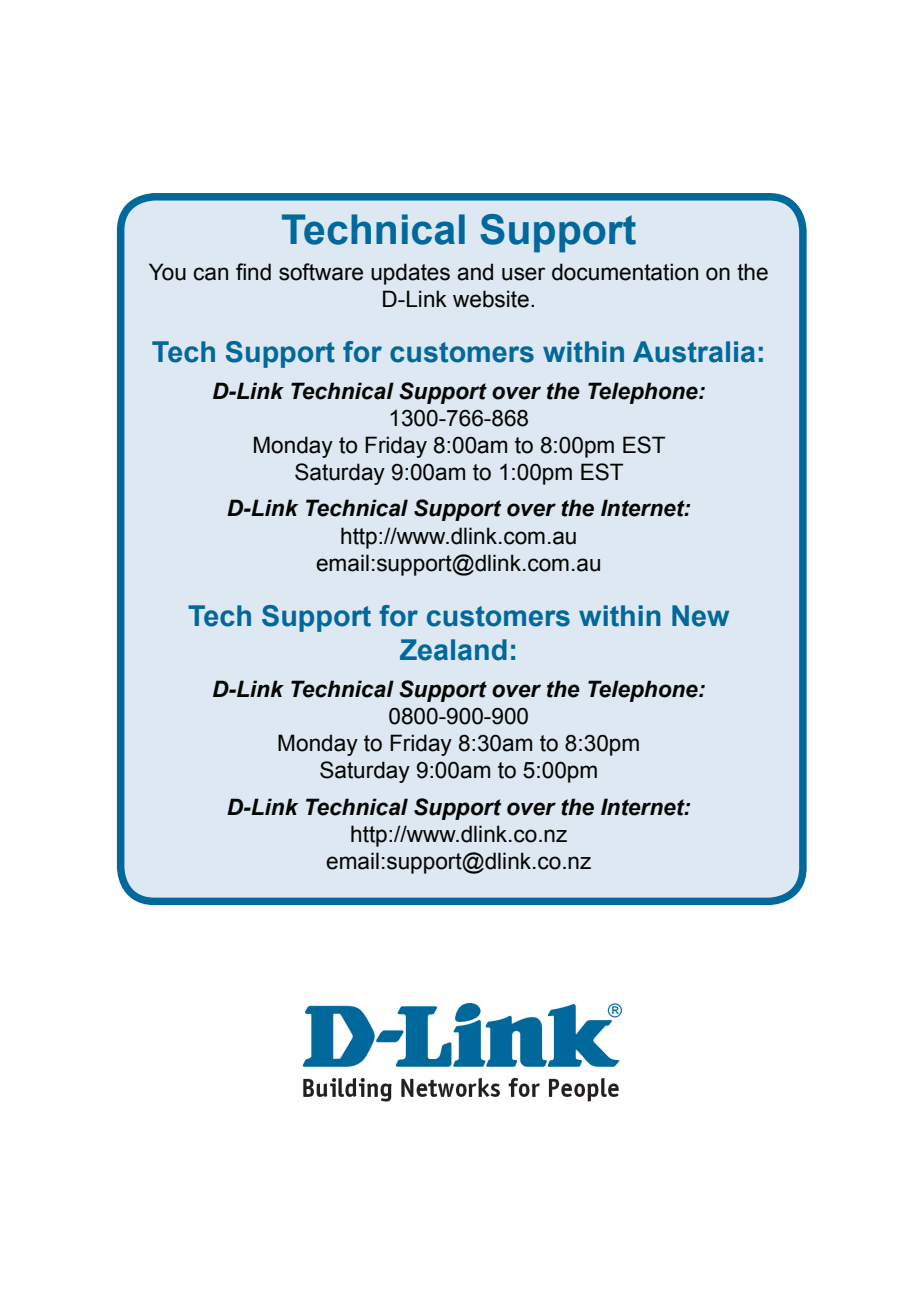
<style>
.page{position:relative;width:922px;height:1297px;background:#fff}
.page>*{position:absolute;margin:0;border:0;box-sizing:border-box;transform-origin:0 0}
.t1{font:700 41px "Arial";color:#00689a}
.t2{font:700 28.75px/34.5px "Arial";color:#00689a;text-align:center}
.t3{font:22.5px/27px "Arial";color:#040503;text-align:center}
.t4{font:italic 700 22.5px "Arial";color:#040503}
</style>
<div class="page">
<img style="left:302px;top:1003px;width:319px;height:99px">
<div style="left:121px;top:197px;width:681px;height:704px;background:#dde8f2;border-radius:34px"></div>
<div style="left:117px;top:193px;width:689px;height:712px;border:8px solid #00699b;border-radius:34px"></div>
<h1 class="t1" style="left:281px;top:203px;width:357px">Technical Support</h1>
<p class="t3" style="left:149px;top:259px;width:621px">You can find software updates and user documentation on the<br>D-Link website.</p>
<p class="t2" style="left:152px;top:336px;width:615px">Tech Support for customers within Australia:</p>
<p class="t4" style="left:212px;top:376px;width:494px">D-Link Technical Support over the Telephone:</p>
<p class="t3" style="left:252px;top:405px;width:415px">1300-766-868<br>Monday to Friday 8:00am to 8:00pm EST<br>Saturday 9:00am to 1:00pm EST</p>
<p class="t4" style="left:227px;top:494px;width:465px">D-Link Technical Support over the Internet:</p>
<p class="t3" style="left:316px;top:522px;width:287px">http://www.dlink.com.au email:support@dlink.com.au</p>
<p class="t2" style="left:188px;top:599px;width:542px">Tech Support for customers within New<br>Zealand:</p>
<p class="t4" style="left:212px;top:674px;width:494px">D-Link Technical Support over the Telephone:</p>
<p class="t3" style="left:277px;top:702px;width:364px">0800-900-900<br>Monday to Friday 8:30am to 8:30pm<br>Saturday 9:00am to 5:00pm</p>
<p class="t4" style="left:227px;top:793px;width:465px">D-Link Technical Support over the Internet:</p>
<p class="t3" style="left:326px;top:821px;width:267px">http://www.dlink.co.nz email:support@dlink.co.nz</p>
</div>
